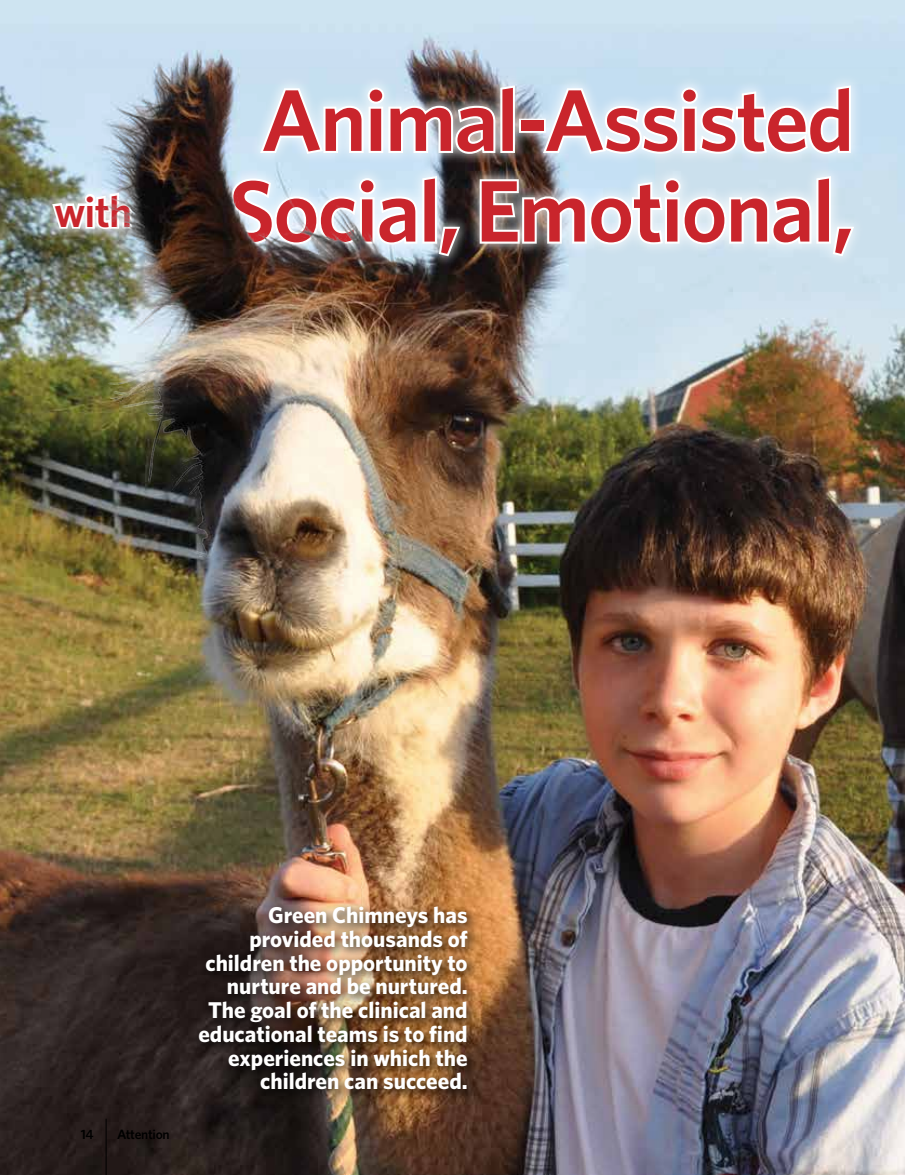
<style>
.page{position:relative;width:905px;height:1175px;background:#fff}
.page>*{position:absolute;margin:0;border:0;box-sizing:border-box;transform-origin:0 0}
.t1{font:600 87.3px "Whitney";letter-spacing:-.02em;color:#c9252c}
.t2{font:600 43.5px "Whitney";color:#c9252c}
.t3{font:700 22.8px/23.7px "Whitney";color:#fff;text-align:right}
.t4{font:600 13.5px "Whitney";letter-spacing:-.02em;color:#000}
</style>
<div class="page">
<img style="left:0;top:0;width:904px;height:1174px">
<img style="left:40px;top:68px;width:864px;height:1039px">
<div style="left:40px;top:73px;width:864px;height:195px;background:#fff;opacity:.75"></div>
<svg style="left:396px;top:83px;width:121px;height:73px"></svg>
<div style="left:519px;top:119px;width:26px;height:14px;border:4px solid #fff"></div>
<svg style="left:540px;top:83px;width:313px;height:73px"></svg>
<svg style="left:396px;top:174px;width:66px;height:85px"></svg>
<svg style="left:477px;top:174px;width:379px;height:85px"></svg>
<div style="left:192px;top:901px;width:287px;height:201px;background:#000;opacity:.45"></div>
<img style="left:0;top:0;width:396px;height:557px">
<hr style="left:106px;top:1118px;width:1px;height:56px;background:#000">
<h2 class="t2" style="left:54px;top:185px;width:80px">with</h2>
<h1 class="t1" style="left:261px;top:68px;width:594px">Animal-Assisted</h1>
<h1 class="t1" style="left:229px;top:158px;width:627px">Social, Emotional,</h1>
<p class="t4" style="left:81px;top:1126px;width:14px">14</p>
<p class="t4" style="left:117px;top:1126px;width:54px">Attention</p>
<p class="t3" style="left:198px;top:902px;width:271px">Green Chimneys has provided thousands of children the opportunity to nurture and be nurtured.<br>The goal of the clinical and educational teams is to find experiences in which the children can succeed.</p>
</div>
